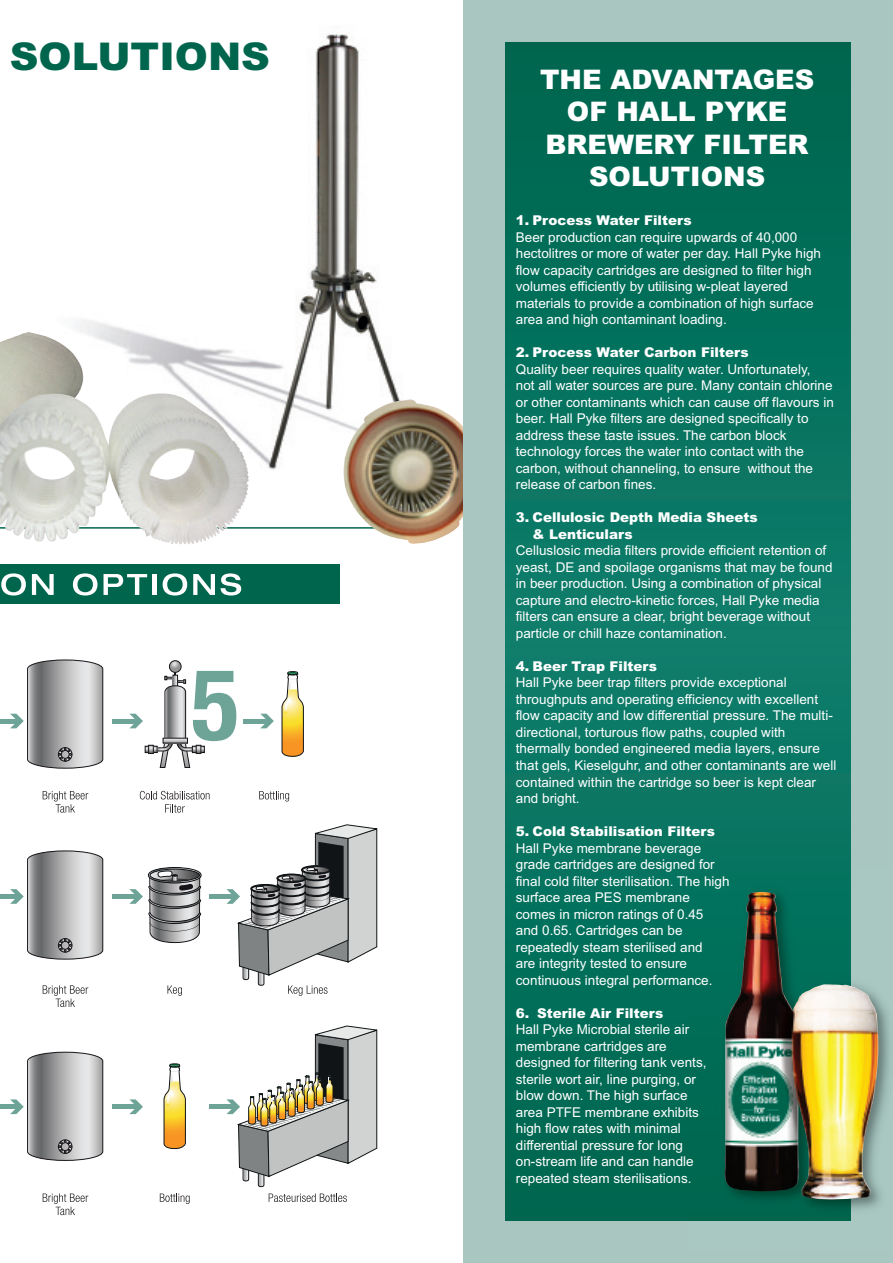
<style>
.page{position:relative;width:893px;height:1263px;background:#fff}
.page>*{position:absolute;margin:0;border:0;box-sizing:border-box;transform-origin:0 0}
.t1{font:900 38.25px "Arial";color:#00654d;scale:1.04 1}
.t2{font:900 27px/32.2px "Arial";color:#fff;text-align:center}
.t3{font:13.5px/16.5px "Arial";color:#fff}
.t4{font:900 13.5px/16.5px "Arial";color:#fff}
</style>
<div class="page">
<hr style="left:0;top:527px;width:442px;height:2px;background:#00654d">
<img style="left:74px;top:34px;width:326px;height:436px">
<img style="left:343px;top:399px;width:121px;height:145px">
<img style="left:0;top:332px;width:83px;height:61px">
<hr style="left:0;top:719px;width:19px;height:4px;background:#6ea498">
<div style="left:0;top:894px;width:19px;height:5px;background:#6ea498"></div>
<div style="left:0;top:1104px;width:19px;height:5px;background:#6ea498"></div>
<hr style="left:113px;top:719px;width:25px;height:4px;background:#6ea498">
<div style="left:113px;top:894px;width:25px;height:5px;background:#6ea498"></div>
<div style="left:113px;top:1104px;width:25px;height:5px;background:#6ea498"></div>
<svg style="left:129px;top:1099px;width:14px;height:15px"></svg>
<hr style="left:244px;top:719px;width:25px;height:4px;background:#6ea498">
<svg style="left:260px;top:714px;width:14px;height:14px"></svg>
<div style="left:210px;top:894px;width:25px;height:5px;background:#6ea498"></div>
<div style="left:210px;top:1104px;width:25px;height:5px;background:#6ea498"></div>
<div style="left:169px;top:660px;width:12px;height:13px;border:1px solid #18151a;border-radius:50%"></div>
<svg style="left:129px;top:661px;width:107px;height:107px"></svg>
<svg style="left:163px;top:738px;width:24px;height:5px"></svg>
<svg style="left:282px;top:671px;width:22px;height:86px"></svg>
<svg style="left:226px;top:1025px;width:151px;height:162px"></svg>
<svg style="left:129px;top:867px;width:72px;height:76px"></svg>
<svg style="left:10px;top:659px;width:93px;height:110px"></svg>
<svg style="left:43px;top:791px;width:45px;height:22px"></svg>
<svg style="left:140px;top:791px;width:70px;height:22px"></svg>
<svg style="left:259px;top:791px;width:30px;height:10px"></svg>
<svg style="left:10px;top:850px;width:93px;height:109px"></svg>
<svg style="left:43px;top:985px;width:45px;height:22px"></svg>
<svg style="left:10px;top:1052px;width:93px;height:109px"></svg>
<svg style="left:43px;top:1193px;width:45px;height:22px"></svg>
<svg style="left:167px;top:985px;width:15px;height:11px"></svg>
<svg style="left:226px;top:824px;width:151px;height:172px"></svg>
<svg style="left:164px;top:1063px;width:22px;height:86px"></svg>
<svg style="left:160px;top:1193px;width:30px;height:11px"></svg>
<svg style="left:269px;top:1193px;width:78px;height:9px"></svg>
<div style="left:0;top:564px;width:340px;height:40px;background:#00654d"></div>
<svg style="left:1px;top:573px;width:25px;height:22px"></svg>
<svg style="left:32px;top:574px;width:22px;height:21px"></svg>
<svg style="left:73px;top:573px;width:24px;height:22px"></svg>
<svg style="left:104px;top:574px;width:43px;height:21px"></svg>
<div style="left:152px;top:574px;width:5px;height:21px;background:#fff"></div>
<svg style="left:163px;top:573px;width:24px;height:22px"></svg>
<svg style="left:193px;top:574px;width:22px;height:21px"></svg>
<svg style="left:221px;top:573px;width:20px;height:22px"></svg>
<img style="left:0;top:393px;width:250px;height:152px">
<div style="left:464px;top:0;width:429px;height:1263px;background:#a9c7c0"></div>
<svg style="left:505px;top:43px;width:345px;height:1177px;background:#05715d"></svg>
<img style="left:688px;top:869px;width:201px;height:352px">
<img style="left:724px;top:892px;width:154px;height:307px">
<h1 class="t1" style="left:10px;top:34px;width:252px">SOLUTIONS</h1>
<h2 class="t2" style="left:540px;top:64px;width:276px">THE ADVANTAGES<br>OF HALL PYKE<br>BREWERY FILTER<br>SOLUTIONS</h2>
<p class="t4" style="left:516px;top:212px;width:177px">1. Process Water Filters</p>
<p class="t3" style="left:516px;top:229px;width:307px">Beer production can require upwards of 40,000 hectolitres or more of water per day. Hall Pyke high flow capacity cartridges are designed to filter high volumes efficiently by utilising w-pleat layered materials to provide a combination of high surface area and high contaminant loading.</p>
<p class="t4" style="left:516px;top:344px;width:234px">2. Process Water Carbon Filters</p>
<p class="t3" style="left:516px;top:361px;width:319px">Quality beer requires quality water. Unfortunately,<br>not all water sources are pure. Many contain chlorine or other contaminants which can cause off flavours in beer. Hall Pyke filters are designed specifically to address these taste issues. The carbon block technology forces the water into contact with the carbon, without channeling, to ensure without the release of carbon fines.</p>
<p class="t4" style="left:533px;top:509px;width:227px;text-indent:-17px">3. Cellulosic Depth Media Sheets &amp; Lenticulars</p>
<p class="t3" style="left:516px;top:542px;width:318px">Celluslosic media filters provide efficient retention of yeast, DE and spoilage organisms that may be found in beer production. Using a combination of physical capture and electro-kinetic forces, Hall Pyke media filters can ensure a clear, bright beverage without particle or chill haze contamination.</p>
<p class="t4" style="left:516px;top:658px;width:143px">4. Beer Trap Filters</p>
<p class="t3" style="left:516px;top:674px;width:322px">Hall Pyke beer trap filters provide exceptional throughputs and operating efficiency with excellent flow capacity and low differential pressure. The multi&shy;directional, torturous flow paths, coupled with thermally bonded engineered media layers, ensure that gels, Kieselguhr, and other contaminants are well contained within the cartridge so beer is kept clear and bright.</p>
<p class="t4" style="left:516px;top:823px;width:201px">5. Cold Stabilisation Filters</p>
<p class="t3" style="left:516px;top:839px;width:215px">Hall Pyke membrane beverage grade cartridges are designed for final cold filter sterilisation. The high surface area PES membrane comes in micron ratings of 0.45<br>and 0.65. Cartridges can be repeatedly steam sterilised and<br>are integrity tested to ensure continuous integral performance.</p>
<p class="t4" style="left:516px;top:1004px;width:149px">6. Sterile Air Filters</p>
<p class="t3" style="left:516px;top:1021px;width:192px">Hall Pyke Microbial sterile air membrane cartridges are designed for filtering tank vents, sterile wort air, line purging, or blow down. The high surface area PTFE membrane exhibits high flow rates with minimal differential pressure for long on-stream life and can handle repeated steam sterilisations.</p>
</div>
